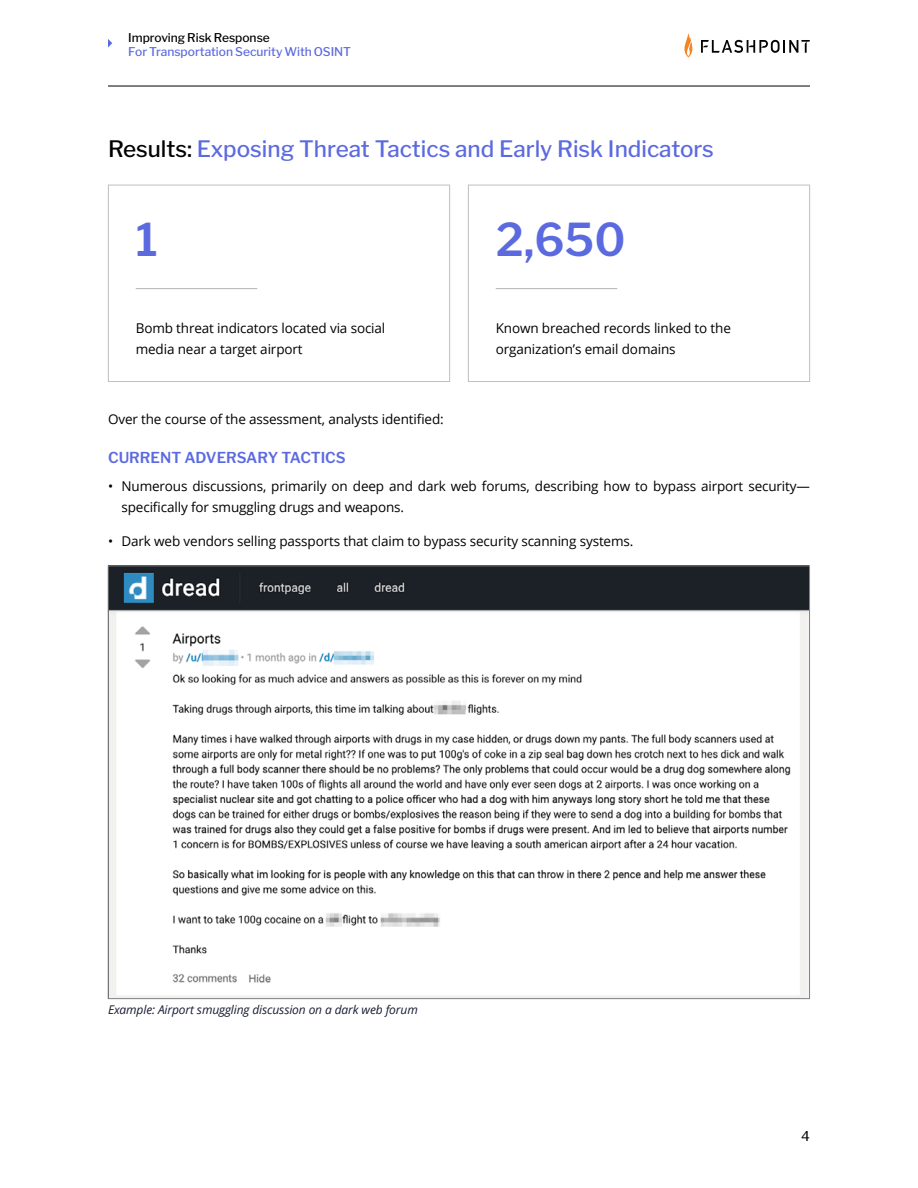
<style>
.page{position:relative;width:918px;height:1188px;background:#fff}
.page>*{position:absolute;margin:0;border:0;box-sizing:border-box;transform-origin:0 0}
.Heading_1{font:100 45px "Libre Franklin";color:#5c6ae0}
.Heading_2{font:100 22.5px "Libre Franklin";color:#5c6ae0}
.Heading_3{font:100 15px "Libre Franklin";color:#5c6ae0}
.Regular_Body___Bulle{font:13.5px/21px "Open Sans";letter-spacing:-.01em;color:#000}
.Regular_Body{font:13.5px/21px "Open Sans";letter-spacing:-.01em;color:#000}
.t1{font:100 13.5px "Libre Franklin";color:#000}
.Photo_Call_out{font:italic 12px "Open Sans";letter-spacing:-.01em;color:#1a1c33}
.t2{font:100 12px "Libre Franklin";color:#5c6ae0}
.t3{font:100 12px "Libre Franklin";letter-spacing:-.005em;color:#000}
.s1{color:#000}
</style>
<div class="page">
<div style="left:108px;top:185px;width:342px;height:197px;border:1px solid #bfbfbf"></div>
<div style="left:468px;top:185px;width:342px;height:197px;border:1px solid #bfbfbf"></div>
<hr style="left:136px;top:288px;width:121px;height:1px;background:#b3b3b3">
<hr style="left:496px;top:288px;width:121px;height:1px;background:#b3b3b3">
<hr style="left:108px;top:86px;width:702px;height:1px;background:#000">
<svg style="left:108px;top:39px;width:4px;height:8px"></svg>
<svg style="left:701px;top:40px;width:109px;height:13px"></svg>
<svg style="left:684px;top:33px;width:8px;height:24px"></svg>
<img style="left:110px;top:567px;width:698px;height:430px">
<p class="t3" style="left:128px;top:28px;width:143px">Improving Risk Response</p>
<p class="t2" style="left:128px;top:42px;width:224px">For Transportation Security With OSINT</p>
<p class="Heading_2" style="left:108px;top:131px;width:607px"><span class="s1">Results:</span> Exposing Threat Tactics and Early Risk Indicators</p>
<p class="Heading_1" style="left:136px;top:204px;width:24px">1</p>
<p class="Regular_Body" style="left:136px;top:317px;width:251px">Bomb threat indicators located via social media near a target airport</p>
<p class="Heading_1" style="left:496px;top:204px;width:131px">2,650</p>
<p class="Regular_Body" style="left:496px;top:317px;width:237px">Known breached records linked to the organization’s email domains</p>
<p class="Regular_Body" style="left:108px;top:408px;width:337px">Over the course of the assessment, analysts identified:</p>
<p class="Heading_3" style="left:108px;top:446px;width:239px">CURRENT ADVERSARY TACTICS</p>
<p class="Regular_Body___Bulle" style="left:122px;top:475px;width:690px;text-indent:-14px">• Numerous discussions, primarily on deep and dark web forums, describing how to bypass airport security— specifically for smuggling drugs and weapons.</p>
<p class="Regular_Body___Bulle" style="left:108px;top:530px;width:527px">• Dark web vendors selling passports that claim to bypass security scanning systems.</p>
<p class="Photo_Call_out" style="left:108px;top:1001px;width:311px">Example: Airport smuggling discussion on a dark web forum</p>
<p class="t1" style="left:801px;top:1125px;width:10px">4</p>
</div>
